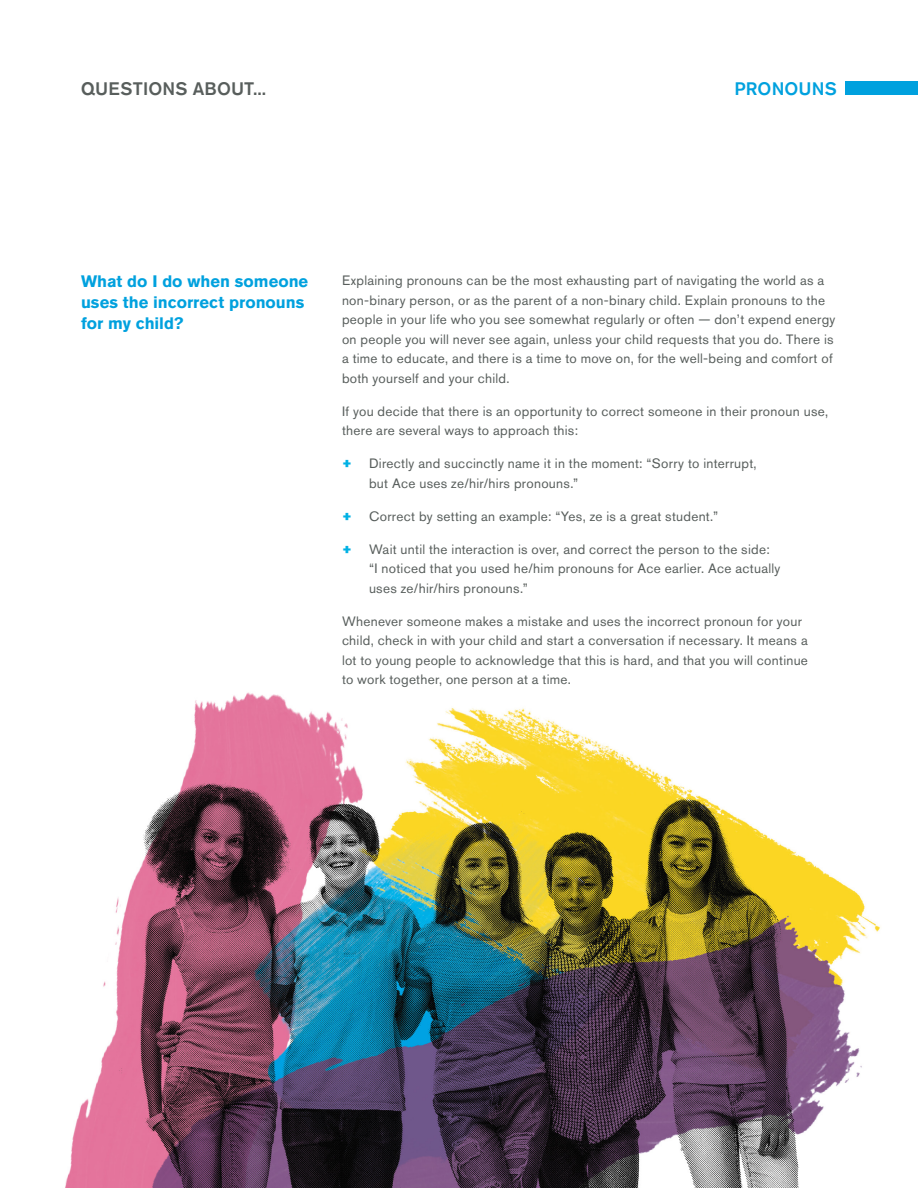
<style>
.page{position:relative;width:918px;height:1188px;background:#fff}
.page>*{position:absolute;margin:0;border:0;box-sizing:border-box;transform-origin:0 0}
.t1{font:500 18px "Akzidenz Grotesk Pro";letter-spacing:.01em;color:#585e5c}
.t2{font:500 18px "Akzidenz Grotesk Pro";letter-spacing:.01em;color:#00a1de}
.t3{font:700 16.5px/21px "Akzidenz Grotesk Pro";color:#00a1de}
.t4{font:13.5px/19.5px "Akzidenz Grotesk Pro";letter-spacing:.02em;color:#585e5c}
.t5{font:13.5px "Akzidenz Grotesk Pro Super";color:#00b1e4}
</style>
<div class="page">
<img style="left:65px;top:692px;width:815px;height:496px">
<div style="left:846px;top:81px;width:72px;height:13px;background:#00a1de"></div>
<h1 class="t1" style="left:81px;top:77px;width:186px">QUESTIONS ABOUT...</h1>
<h1 class="t2" style="left:734px;top:77px;width:104px">PRONOUNS</h1>
<p class="t3" style="left:81px;top:271px;width:229px">What do I do when someone uses the incorrect pronouns for my child?</p>
<p class="t4" style="left:342px;top:271px;width:495px">Explaining pronouns can be the most exhausting part of navigating the world as a non-binary person, or as the parent of a non-binary child. Explain pronouns to the people in your life who you see somewhat regularly or often — don’t expend energy on people you will never see again, unless your child requests that you do. There is a time to educate, and there is a time to move on, for the well-being and comfort of both yourself and your child.</p>
<p class="t4" style="left:342px;top:401px;width:488px">If you decide that there is an opportunity to correct someone in their pronoun use, there are several ways to approach this:</p>
<p class="t5" style="left:342px;top:455px;width:11px">+</p>
<p class="t4" style="left:369px;top:454px;width:389px">Directly and succinctly name it in the moment: “Sorry to interrupt, but Ace uses ze/hir/hirs pronouns.”</p>
<p class="t5" style="left:342px;top:507px;width:11px">+</p>
<p class="t4" style="left:369px;top:506px;width:351px">Correct by setting an example: “Yes, ze is a great student.”</p>
<p class="t5" style="left:342px;top:540px;width:11px">+</p>
<p class="t4" style="left:369px;top:539px;width:413px">Wait until the interaction is over, and correct the person to the side: “I noticed that you used he/him pronouns for Ace earlier. Ace actually uses ze/hir/hirs pronouns.”</p>
<p class="t4" style="left:342px;top:611px;width:468px">Whenever someone makes a mistake and uses the incorrect pronoun for your child, check in with your child and start a conversation if necessary. It means a lot to young people to acknowledge that this is hard, and that you will continue to work together, one person at a time.</p>
</div>
